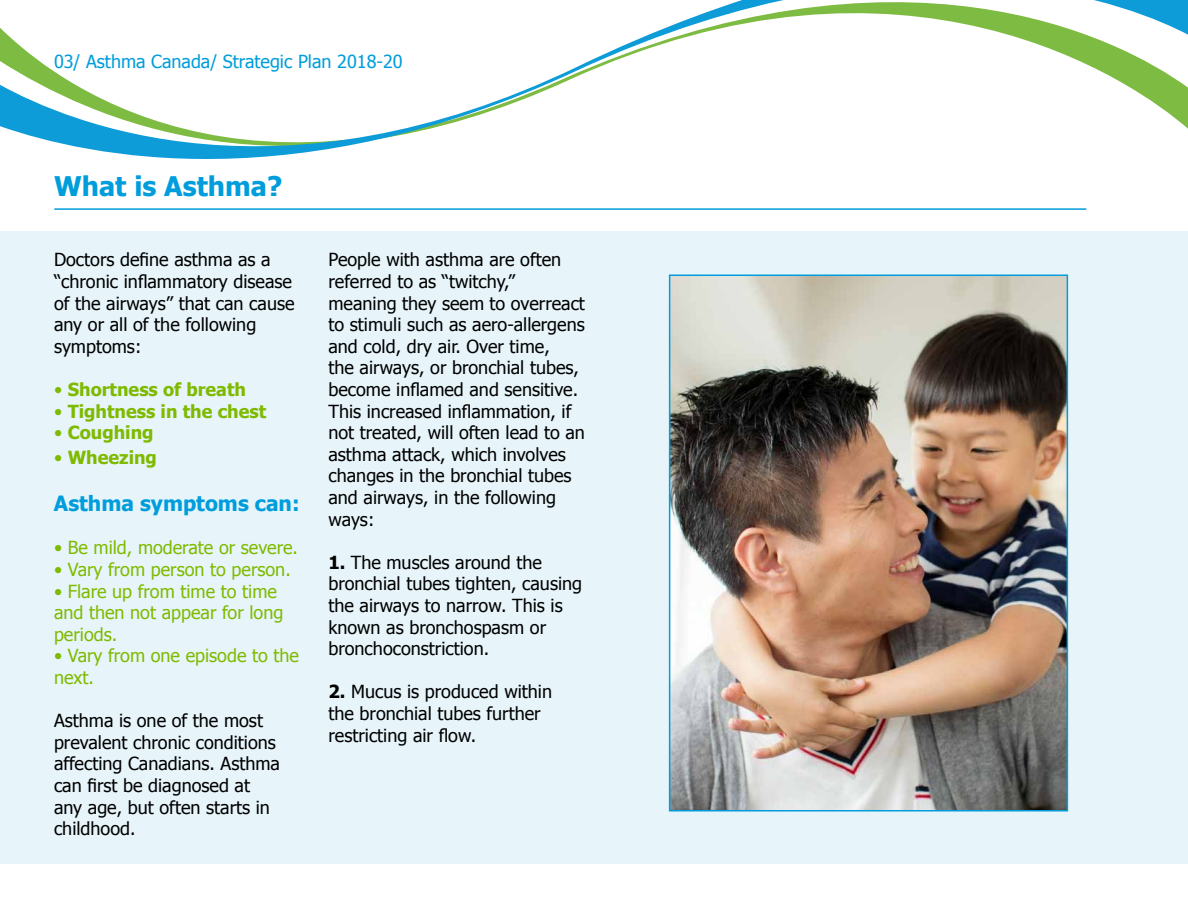
<style>
.page{position:relative;width:1188px;height:918px;background:#fff}
.page>*{position:absolute;margin:0;border:0;box-sizing:border-box;transform-origin:0 0}
.t1{font:700 27px "Tahoma";color:#009ddc}
.t2{font:700 21px "Tahoma";color:#009ddc}
.t3{font:18px/21.6px "Tahoma";color:#000}
.t4{font:18px/21.6px "Tahoma";color:#7fba00}
.t5{font:700 18px "Tahoma";color:#7fba00}
.t6{font:18px "Tahoma";color:#009ddc}
.s1{font-weight:400}
.s2{font-weight:700}
</style>
<div class="page">
<div style="left:0;top:231px;width:1188px;height:633px;background:#e7f5fb"></div>
<svg style="left:0;top:0;width:1188px;height:159px"></svg>
<hr style="left:54px;top:208px;width:1032px;height:2px;background:#009ddc">
<img style="left:672px;top:277px;width:393px;height:532px">
<div style="left:669px;top:274px;width:399px;height:538px;border:2px solid #009ddc"></div>
<p class="t6" style="left:54px;top:49px;width:350px">03/ Asthma Canada/ Strategic Plan 2018-20</p>
<h1 class="t1" style="left:54px;top:167px;width:230px">What is Asthma?</h1>
<p class="t3" style="left:54px;top:248px;width:242px">Doctors define asthma as a “chronic inflammatory disease of the airways” that can cause any or all of the following symptoms:</p>
<p class="t5" style="left:54px;top:377px;width:194px"><span class="s1">•</span> Shortness of breath</p>
<p class="t5" style="left:54px;top:398px;width:214px"><span class="s1">•</span> Tightness in the chest</p>
<p class="t5" style="left:54px;top:420px;width:101px"><span class="s1">•</span> Coughing</p>
<p class="t5" style="left:54px;top:445px;width:104px"><span class="s1">•</span> Wheezing</p>
<p class="t2" style="left:54px;top:489px;width:247px">Asthma symptoms can:</p>
<p class="t4" style="left:54px;top:536px;width:246px">• Be mild, moderate or severe.</p>
<p class="t4" style="left:54px;top:558px;width:238px">• Vary from person to person.</p>
<p class="t4" style="left:54px;top:579px;width:231px">• Flare up from time to time and then not appear for long periods.</p>
<p class="t4" style="left:54px;top:644px;width:247px">• Vary from one episode to the next.</p>
<p class="t3" style="left:54px;top:709px;width:228px">Asthma is one of the most prevalent chronic conditions affecting Canadians. Asthma can first be diagnosed at any age, but often starts in childhood.</p>
<p class="t3" style="left:328px;top:248px;width:258px">People with asthma are often referred to as “twitchy,” meaning they seem to overreact to stimuli such as aero-allergens and cold, dry air. Over time,<br>the airways, or bronchial tubes, become inflamed and sensitive.<br>This increased inflammation, if not treated, will often lead to an asthma attack, which involves changes in the bronchial tubes and airways, in the following ways:</p>
<p class="t3" style="left:328px;top:551px;width:255px"><span class="s2">1.</span> The muscles around the bronchial tubes tighten, causing the airways to narrow. This is known as bronchospasm or bronchoconstriction.</p>
<p class="t3" style="left:329px;top:680px;width:225px"><span class="s2">2.</span> Mucus is produced within the bronchial tubes further restricting air flow.</p>
</div>
